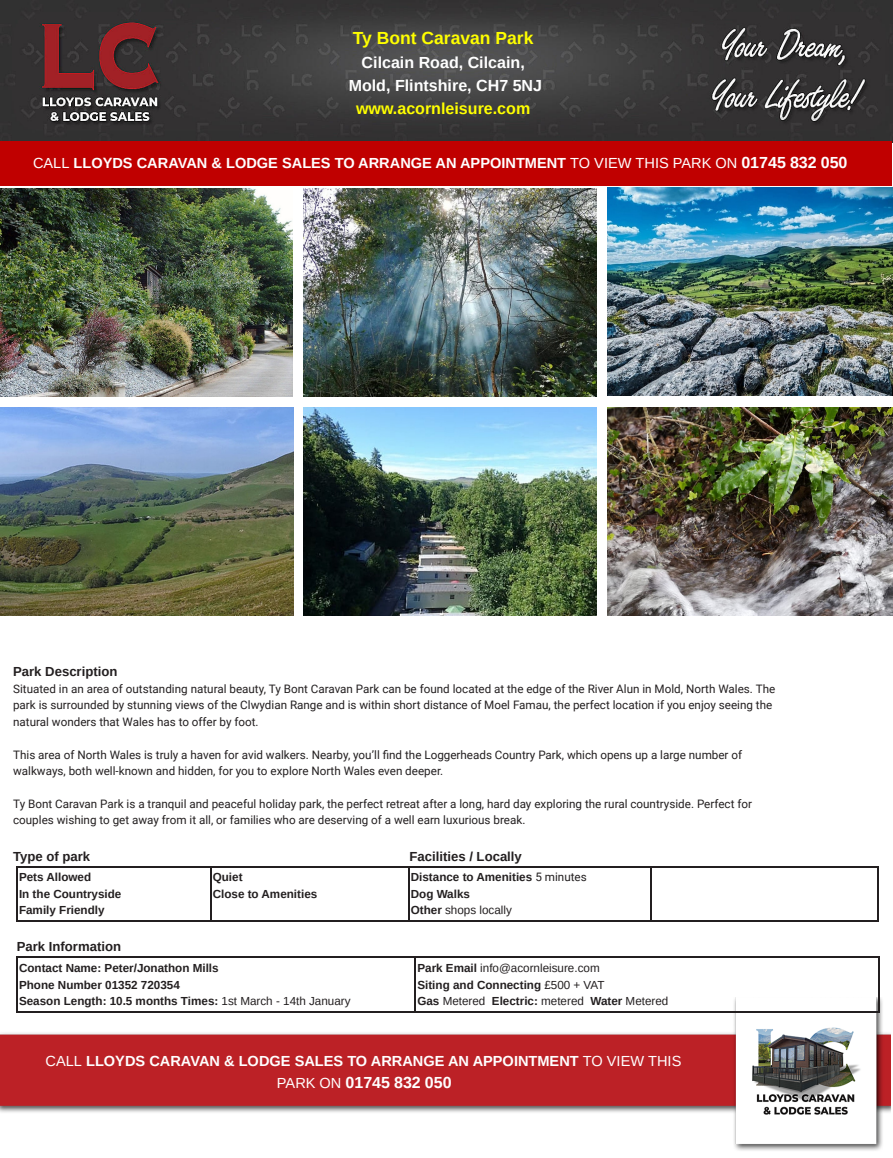
<style>
.page{position:relative;width:893px;height:1158px;background:#fff}
.page>*{position:absolute;margin:0;border:0;box-sizing:border-box;transform-origin:0 0}
.t1{font:700 17.55px "Arimo";color:#ff0}
.t2{font:700 16.05px/23px "Arimo";color:#fff;text-align:center}
.t3{font:700 14.55px "Arimo";color:#fff}
.t4{font:700 13.2px "Arimo";color:#231f20}
.t5{font:11.7px/16.4px "Roboto";color:#231f20}
.t6{font:700 11.7px/16.4px "Arimo";color:#231f20}
.t7{font:11.7px/16.4px "Arimo";color:#231f20}
.s1{color:#ff0}
.s2{font-weight:400}
.s3{font-size:16.05px}
.s4{font-family:"Roboto";font-weight:400}
.s5{font-weight:700}
.s6{font-weight:400;font-size:14.55px}
</style>
<div class="page">
<img style="left:0;top:0;width:893px;height:142px">
<img style="left:0;top:997px;width:891px;height:154px">
<hr style="left:650px;top:866px;width:229px;height:1px;background:#231f20">
<hr style="left:650px;top:920px;width:229px;height:1px;background:#231f20">
<hr style="left:878px;top:866px;width:1px;height:55px;background:#231f20">
<hr style="left:408px;top:866px;width:243px;height:1px;background:#231f20">
<hr style="left:408px;top:920px;width:243px;height:1px;background:#231f20">
<hr style="left:650px;top:866px;width:1px;height:55px;background:#231f20">
<hr style="left:210px;top:866px;width:199px;height:1px;background:#231f20">
<hr style="left:210px;top:920px;width:199px;height:1px;background:#231f20">
<hr style="left:408px;top:866px;width:1px;height:55px;background:#231f20">
<hr style="left:16px;top:866px;width:195px;height:1px;background:#231f20">
<hr style="left:16px;top:920px;width:195px;height:1px;background:#231f20">
<hr style="left:16px;top:866px;width:2px;height:55px;background:#231f20">
<hr style="left:210px;top:866px;width:1px;height:55px;background:#231f20">
<hr style="left:415px;top:956px;width:465px;height:1px;background:#231f20">
<hr style="left:415px;top:1011px;width:465px;height:1px;background:#231f20">
<hr style="left:879px;top:956px;width:1px;height:56px;background:#231f20">
<hr style="left:16px;top:956px;width:400px;height:1px;background:#231f20">
<hr style="left:16px;top:1011px;width:400px;height:1px;background:#231f20">
<hr style="left:16px;top:956px;width:2px;height:56px;background:#231f20">
<hr style="left:415px;top:956px;width:1px;height:56px;background:#231f20">
<div style="left:0;top:141px;width:892px;height:45px;background:#c00000"></div>
<img style="left:303px;top:188px;width:293px;height:208px">
<img style="left:607px;top:187px;width:286px;height:208px">
<img style="left:0;top:188px;width:292px;height:208px">
<img style="left:0;top:407px;width:293px;height:208px">
<img style="left:303px;top:407px;width:293px;height:208px">
<img style="left:607px;top:407px;width:286px;height:208px">
<p class="t1" style="left:353px;top:28px;width:182px">Ty Bont Caravan Park</p>
<p class="t2" style="left:349px;top:51px;width:195px">Cilcain Road, Cilcain,<br>Mold, Flintshire, CH7 5NJ <span class="s1">www.acornleisure.com</span></p>
<p class="t3" style="left:33px;top:154px;width:816px"><span class="s2">CALL</span> LLOYDS CARAVAN &amp; LODGE SALES TO ARRANGE AN APPOINTMENT <span class="s2">TO VIEW THIS PARK ON</span> <span class="s3">01745 832 050</span></p>
<p class="t4" style="left:13px;top:663px;width:106px">Park Description</p>
<p class="t5" style="left:13px;top:680px;width:764px">Situated in an area of outstanding natural beauty, Ty Bont Caravan Park can be found located at the edge of the River Alun in Mold, North Wales. The park is surrounded by stunning views of the Clwydian Range and is within short distance of Moel Famau, the perfect location if you enjoy seeing the natural wonders that Wales has to offer by foot.</p>
<p class="t5" style="left:13px;top:746px;width:730px">This area of North Wales is truly a haven for avid walkers. Nearby, you’ll find the Loggerheads Country Park, which opens up a large number of walkways, both well-known and hidden, for you to explore North Wales even deeper.</p>
<p class="t5" style="left:13px;top:795px;width:740px">Ty Bont Caravan Park is a tranquil and peaceful holiday park, the perfect retreat after a long, hard day exploring the rural countryside. Perfect for couples wishing to get away from it all, or families who are deserving of a well earn luxurious break.</p>
<p class="t4" style="left:13px;top:848px;width:79px">Type of park</p>
<p class="t4" style="left:409px;top:848px;width:114px">Facilities / Locally</p>
<p class="t6" style="left:19px;top:869px;width:104px">Pets Allowed<br>In the Countryside<br>Family Friendly</p>
<p class="t6" style="left:213px;top:869px;width:106px">Quiet<br>Close to Amenities</p>
<p class="t6" style="left:411px;top:869px;width:178px">Distance to Amenities <span class="s4">5 minutes<br></span>Dog Walks<br>Other <span class="s2">shops locally</span></p>
<p class="t4" style="left:17px;top:939px;width:106px">Park Information</p>
<p class="t6" style="left:19px;top:960px;width:333px">Contact Name: Peter/Jonathon Mills<br>Phone Number 01352 720354<br>Season Length: 10.5 months Times: <span class="s2">1st March - 14th January</span></p>
<p class="t7" style="left:417px;top:960px;width:252px"><span class="s5">Park Email</span> info@acornleisure.com<br><span class="s5">Siting and Connecting</span> £500 + VAT<br><span class="s5">Gas</span> Metered <span class="s5">Electric:</span> metered <span class="s5">Water</span> Metered</p>
<p class="t3" style="left:46px;top:1053px;width:637px"><span class="s2">CALL</span> LLOYDS CARAVAN &amp; LODGE SALES TO ARRANGE AN APPOINTMENT <span class="s2">TO VIEW THIS</span></p>
<p class="t2" style="left:277px;top:1071px;width:176px"><span class="s6">PARK ON</span> 01745 832 050</p>
</div>
